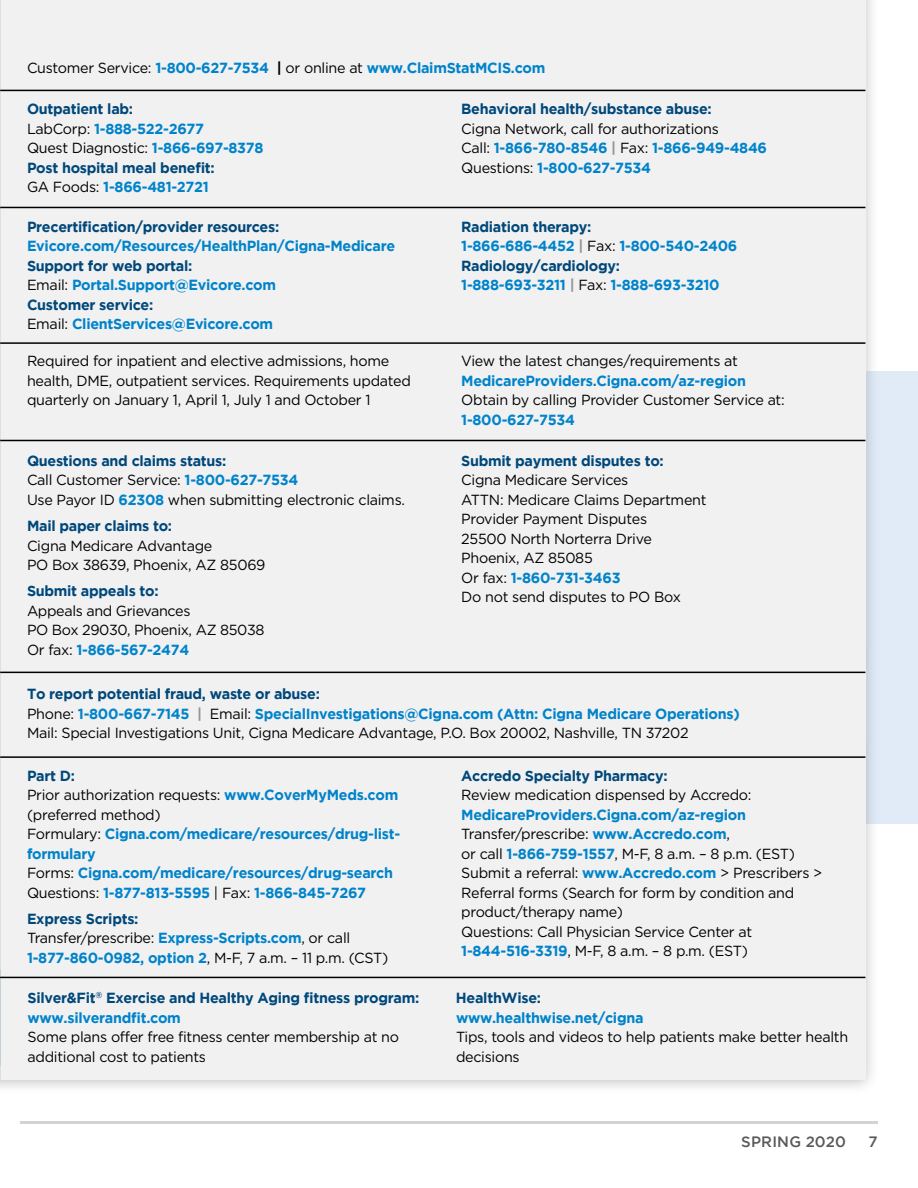
<style>
.page{position:relative;width:918px;height:1188px;background:#fff}
.page>*{position:absolute;margin:0;border:0;box-sizing:border-box;transform-origin:0 0}
.t1{font:500 15px "Gotham";letter-spacing:.015em;color:#58595b}
.t2{font:14.7px/19.5px "Gotham";letter-spacing:-.02em;color:#000}
.t3{font:700 14.7px/19.5px "Gotham";letter-spacing:-.02em;color:#0083ca}
.t4{font:700 14.7px/19.5px "Gotham";letter-spacing:-.02em;color:#00487a}
.s1{font-weight:400;color:#000}
.s2{color:#000}
.s3{color:#00487a}
.s4{font-weight:700;color:#0083ca}
.s5{font-weight:700;color:#939598}
.s6{color:#939598}
.s7{font-weight:700;color:#00487a}
.s8{color:#0083ca}
</style>
<div class="page">
<hr style="left:20px;top:1121px;width:858px;height:2px;background:#d1d3d4">
<div style="left:0;top:371px;width:918px;height:453px;background:#e1ebf7"></div>
<div style="left:0;top:0;width:880px;height:1095px;background:#000;opacity:.25"></div>
<div style="left:0;top:0;width:866px;height:1080px;background:#f1f1f2"></div>
<hr style="left:0;top:977px;width:865px;height:1px;background:#000">
<p class="t3" style="left:27px;top:58px;width:520px"><span class="s1">Customer Service:</span> 1-800-627-7534 <span class="s2">|</span> <span class="s1">or online at</span> www.ClaimStatMCIS.com</p>
<p class="t3" style="left:27px;top:99px;width:238px"><span class="s3">Outpatient lab:<br></span><span class="s1">LabCorp:</span> 1-888-522-2677<br><span class="s1">Quest Diagnostic:</span> 1-866-697-8378<br><span class="s3">Post hospital meal benefit:<br></span><span class="s1">GA Foods:</span> 1-866-481-2721</p>
<p class="t4" style="left:461px;top:99px;width:252px">Behavioral health/substance abuse:</p>
<p class="t2" style="left:461px;top:119px;width:307px">Cigna Network, call for authorizations<br>Call: <span class="s4">1-866-780-8546</span> <span class="s5">|</span> Fax: <span class="s4">1-866-949-4846<br></span>Questions: <span class="s4">1-800-627-7534</span></p>
<p class="t4" style="left:27px;top:216px;width:254px">Precertification/provider resources:</p>
<p class="t3" style="left:27px;top:236px;width:370px">Evicore.com/Resources/HealthPlan/Cigna-Medicare</p>
<p class="t3" style="left:27px;top:255px;width:251px"><span class="s3">Support for web portal:<br></span><span class="s1">Email:</span> Portal.Support@Evicore.com<br><span class="s3">Customer service:<br></span><span class="s1">Email:</span> ClientServices@Evicore.com</p>
<p class="t3" style="left:461px;top:216px;width:278px"><span class="s3">Radiation therapy:<br></span>1-866-686-4452 <span class="s6">|</span> <span class="s1">Fax:</span> 1-800-540-2406<br><span class="s3">Radiology/cardiology:<br></span>1-888-693-3211 <span class="s6">|</span> <span class="s1">Fax:</span> 1-888-693-3210</p>
<p class="t2" style="left:27px;top:351px;width:385px">Required for inpatient and elective admissions, home health, DME, outpatient services. Requirements updated quarterly on January 1, April 1, July 1 and October 1</p>
<p class="t2" style="left:461px;top:351px;width:278px">View the latest changes/requirements at</p>
<p class="t3" style="left:461px;top:370px;width:286px">MedicareProviders.Cigna.com/az-region</p>
<p class="t2" style="left:461px;top:390px;width:325px">Obtain by calling Provider Customer Service at:</p>
<p class="t3" style="left:461px;top:409px;width:115px">1-800-627-7534</p>
<p class="t2" style="left:27px;top:451px;width:380px"><span class="s7">Questions and claims status:<br></span>Call Customer Service: <span class="s4">1-800-627-7534<br></span>Use Payor ID <span class="s4">62308</span> when submitting electronic claims.</p>
<p class="t4" style="left:27px;top:516px;width:147px">Mail paper claims to:</p>
<p class="t2" style="left:27px;top:535px;width:240px">Cigna Medicare Advantage<br>PO Box 38639, Phoenix, AZ 85069</p>
<p class="t4" style="left:27px;top:581px;width:133px">Submit appeals to:</p>
<p class="t2" style="left:27px;top:601px;width:239px">Appeals and Grievances<br>PO Box 29030, Phoenix, AZ 85038<br>Or fax: <span class="s4">1-866-567-2474</span></p>
<p class="t4" style="left:461px;top:450px;width:204px">Submit payment disputes to:</p>
<p class="t2" style="left:461px;top:470px;width:247px">Cigna Medicare Services<br>ATTN: Medicare Claims Department<br>Provider Payment Disputes<br>25500 North Norterra Drive<br>Phoenix, AZ 85085<br>Or fax: <span class="s4">1-860-731-3463<br></span>Do not send disputes to PO Box</p>
<p class="t2" style="left:27px;top:684px;width:714px"><span class="s7">To report potential fraud, waste or abuse:<br></span>Phone: <span class="s4">1-800-667-7145</span> <span class="s5">|</span> Email: <span class="s4">SpecialInvestigations@Cigna.com (Attn: Cigna Medicare Operations)<br></span>Mail: Special Investigations Unit, Cigna Medicare Advantage, P.O. Box 20002, Nashville, TN 37202</p>
<p class="t3" style="left:27px;top:765px;width:375px"><span class="s3">Part D:<br></span><span class="s1">Prior authorization requests:</span> www.CoverMyMeds.com <span class="s1">(preferred method)<br>Formulary:</span> Cigna.com/medicare/resources/drug-list&shy;formulary<br><span class="s1">Forms:</span> Cigna.com/medicare/resources/drug-search <span class="s1">Questions:</span> 1-877-813-5595 <span class="s1">| Fax:</span> 1-866-845-7267</p>
<p class="t2" style="left:27px;top:909px;width:363px"><span class="s7">Express Scripts:<br></span>Transfer/prescribe: <span class="s4">Express-Scripts.com</span>, or call<br><span class="s4">1-877-860-0982, option 2</span>, M-F, 7 a.m. – 11 p.m. (CST)</p>
<p class="t4" style="left:27px;top:988px;width:393px">Silver&amp;Fit<sup>®</sup> Exercise and Healthy Aging fitness program: <span class="s8">www.silverandfit.com</span></p>
<p class="t2" style="left:27px;top:1027px;width:373px">Some plans offer free fitness center membership at no additional cost to patients</p>
<p class="t4" style="left:461px;top:765px;width:208px">Accredo Specialty Pharmacy:</p>
<p class="t2" style="left:461px;top:785px;width:292px">Review medication dispensed by Accredo:</p>
<p class="t2" style="left:461px;top:804px;width:363px"><span class="s4">MedicareProviders.Cigna.com/az-region </span>Transfer/prescribe: <span class="s4">www.Accredo.com</span>,<br>or call <span class="s4">1-866-759-1557</span>, M-F, 8 a.m. – 8 p.m. (EST)<br>Submit a referral: <span class="s4">www.Accredo.com</span> &gt; Prescribers &gt; Referral forms (Search for form by condition and product/therapy name)<br>Questions: Call Physician Service Center at <span class="s4">1-844-516-3319</span>, M-F, 8 a.m. – 8 p.m. (EST)</p>
<p class="t4" style="left:456px;top:988px;width:87px">HealthWise:</p>
<p class="t3" style="left:456px;top:1007px;width:189px">www.healthwise.net/cigna</p>
<p class="t2" style="left:456px;top:1027px;width:394px">Tips, tools and videos to help patients make better health decisions</p>
<p class="t1" style="left:741px;top:1133px;width:106px">SPRING 2020</p>
<p class="t1" style="left:868px;top:1133px;width:11px">7</p>
</div>
